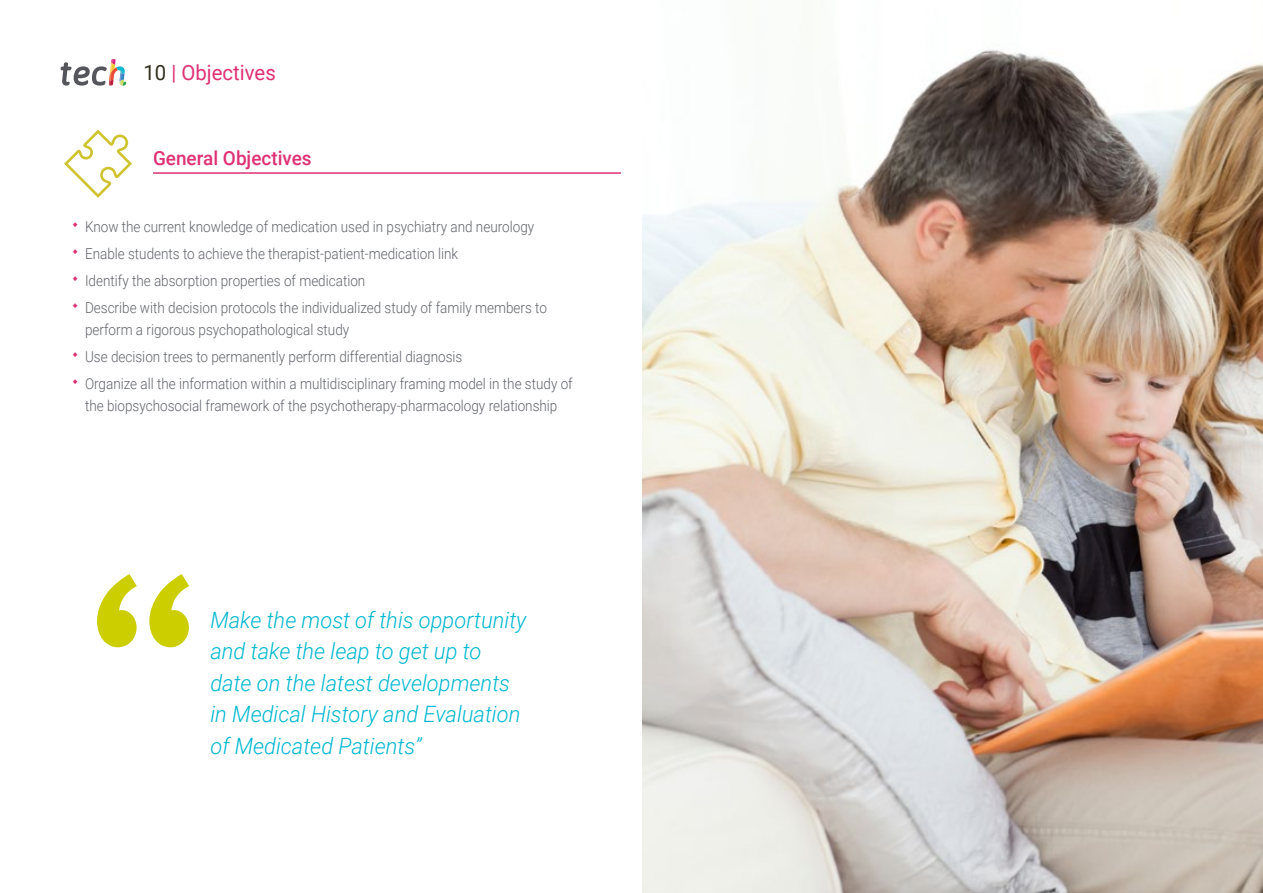
<style>
.page{position:relative;width:1263px;height:893px;background:#fff}
.page>*{position:absolute;margin:0;border:0;box-sizing:border-box;transform-origin:0 0}
.t1{font:italic 300 22.5px/31.5px "Roboto";color:#00b7d1}
.t2{font:21px "Roboto";color:#df3174}
.t3{font:500 19.5px "Roboto";color:#df3174}
.t4{font:300 15px/26.7px "Roboto";color:#61646a;scale:.9 1}
.s1{color:#312e20}
.s2{color:#e03073}
</style>
<div class="page">
<hr style="left:153px;top:173px;width:468px;height:1px;background:#df3174">
<svg style="left:64px;top:130px;width:68px;height:68px"></svg>
<svg style="left:97px;top:574px;width:92px;height:73px"></svg>
<img style="left:642px;top:49px;width:621px;height:844px">
<svg style="left:61px;top:59px;width:65px;height:27px"></svg>
<h2 class="t2" style="left:144px;top:57px;width:134px"><span class="s1">10</span> <span class="s2">|</span> Objectives</h2>
<h3 class="t3" style="left:153px;top:144px;width:160px">General Objectives</h3>
<p class="t4" style="left:85px;top:213px;width:515px">Know the current knowledge of medication used in psychiatry and neurology Enable students to achieve the therapist-patient-medication link<br>Identify the absorption properties of medication<br>Describe with decision protocols the individualized study of family members to</p>
<p class="t4" style="left:85px;top:316px;width:543px">perform a rigorous psychopathological study<br>Use decision trees to permanently perform differential diagnosis<br>Organize all the information within a multidisciplinary framing model in the study of</p>
<p class="t4" style="left:85px;top:392px;width:526px">the biopsychosocial framework of the psychotherapy-pharmacology relationship</p>
<h1 class="t1" style="left:210px;top:603px;width:317px">Make the most of this opportunity and take the leap to get up to date on the latest developments in Medical History and Evaluation of Medicated Patients”</h1>
</div>
